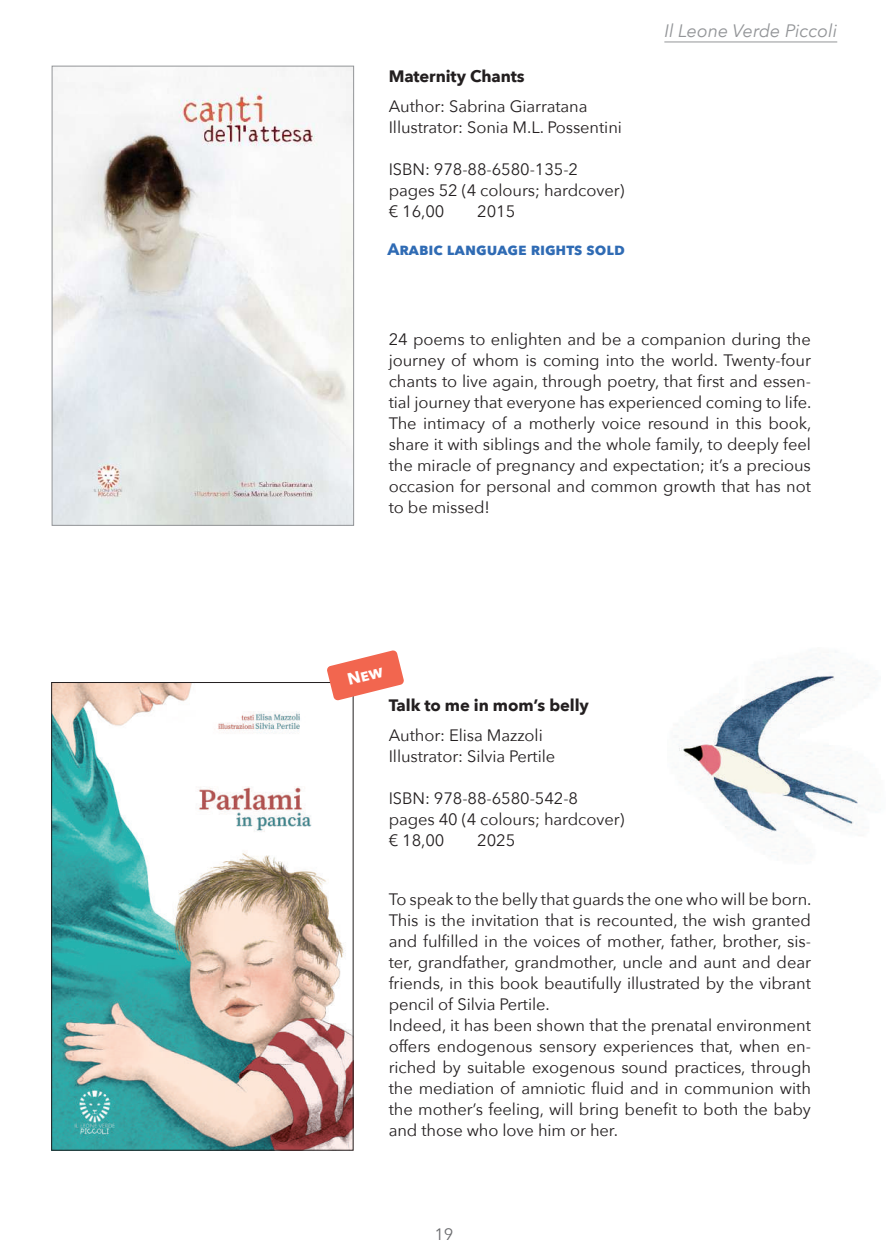
<style>
.page{position:relative;width:888px;height:1258px;background:#fff}
.page>*{position:absolute;margin:0;border:0;box-sizing:border-box;transform-origin:0 0}
.t1{font:italic 18px "Avenir Next";color:#939598}
.t2{font:16.5px/21px "Avenir Next";letter-spacing:-.005em;color:#231f20}
.t3{font:700 16.5px "Avenir Next";letter-spacing:-.005em;color:#231f20}
.t4{font:700 16.5px "Avenir Next";letter-spacing:-.005em;color:#2f6bb4}
.t5{font:16.5px "Avenir Next";color:#6c6d70}
</style>
<div class="page">
<hr style="left:664px;top:42px;width:173px;height:1px;background:#939598">
<img style="left:54px;top:68px;width:298px;height:455px">
<div style="left:52px;top:66px;width:302px;height:459px;border:1px solid #939598"></div>
<img style="left:53px;top:684px;width:298px;height:464px">
<div style="left:51px;top:682px;width:302px;height:468px;border:1px solid #231f20"></div>
<img style="left:675px;top:650px;width:193px;height:206px">
<svg style="left:327px;top:650px;width:77px;height:51px"></svg>
<p class="t3" style="left:389px;top:62px;width:137px">Maternity Chants</p>
<p class="t2" style="left:389px;top:95px;width:235px">Author: Sabrina Giarratana<br>Illustrator: Sonia M.L. Possentini</p>
<p class="t2" style="left:389px;top:158px;width:237px">ISBN: 978-88-6580-135-2 pages 52 (4 colours; hardcover) € 16,00</p>
<p class="t2" style="left:477px;top:200px;width:40px">2015</p>
<p class="t4" style="left:388px;top:235px;width:239px">Arabic language rights sold</p>
<p class="t1" style="left:664px;top:16px;width:174px">Il Leone Verde Piccoli</p>
<p class="t2" style="left:389px;top:328px;width:424px;text-align:justify">24 poems to enlighten and be a companion during the journey of whom is coming into the world. Twenty-four chants to live again, through poetry, that first and essen&shy;tial journey that everyone has experienced coming to life.<br>The intimacy of a motherly voice resound in this book, share it with siblings and the whole family, to deeply feel the miracle of pregnancy and expectation; it’s a precious occasion for personal and common growth that has not to be missed!</p>
<p class="t3" style="left:389px;top:691px;width:202px">Talk to me in mom’s belly</p>
<p class="t2" style="left:389px;top:724px;width:168px">Author: Elisa Mazzoli<br>Illustrator: Silvia Pertile</p>
<p class="t2" style="left:389px;top:787px;width:237px">ISBN: 978-88-6580-542-8 pages 40 (4 colours; hardcover) € 18,00</p>
<p class="t2" style="left:477px;top:829px;width:40px">2025</p>
<p class="t2" style="left:389px;top:888px;width:424px">To speak to the belly that guards the one who will be born.<br>This is the invitation that is recounted, the wish granted and fulfilled in the voices of mother, father, brother, sis&shy;ter, grandfather, grandmother, uncle and aunt and dear friends, in this book beautifully illustrated by the vibrant pencil of Silvia Pertile.<br>Indeed, it has been shown that the prenatal environment offers endogenous sensory experiences that, when en&shy;riched by suitable exogenous sound practices, through the mediation of amniotic fluid and in communion with the mother’s feeling, will bring benefit to both the baby and those who love him or her.</p>
<p class="t5" style="left:434px;top:1220px;width:21px">19</p>
</div>
